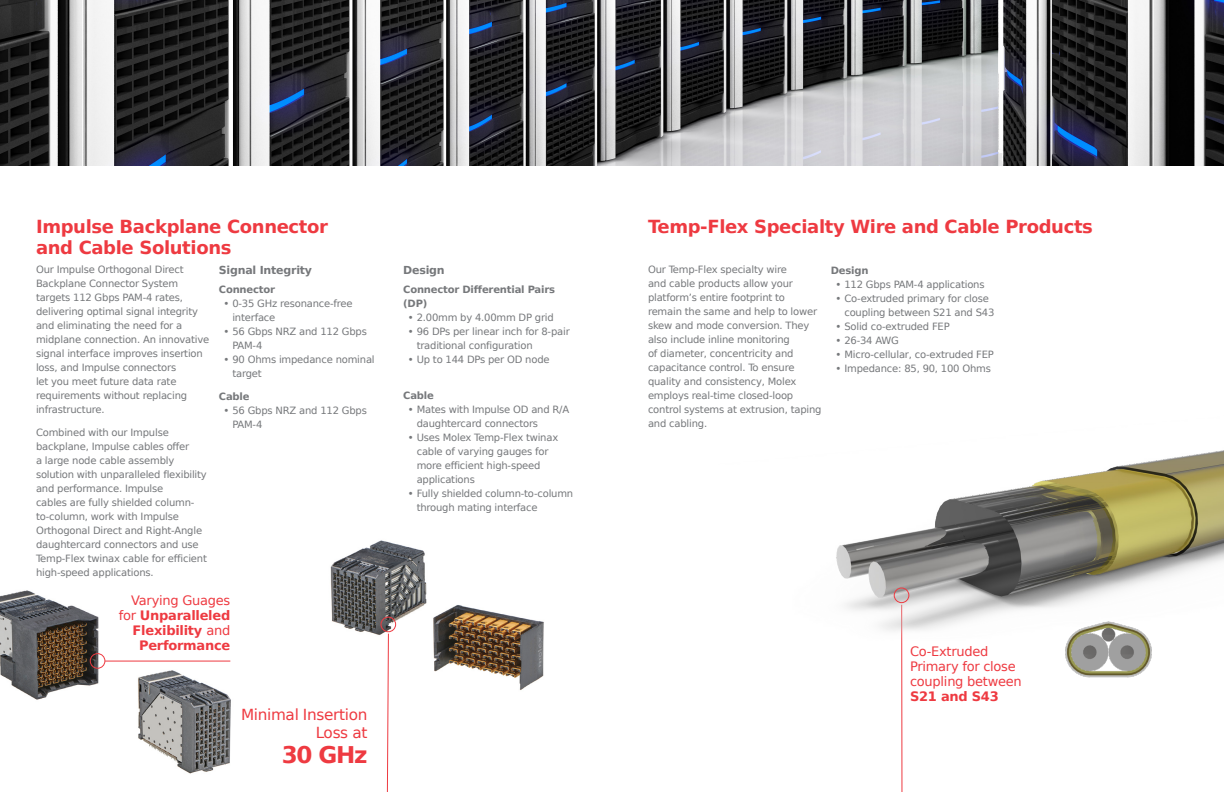
<style>
.page{position:relative;width:1224px;height:792px;background:#fff}
.page>*{position:absolute;margin:0;border:0;box-sizing:border-box;transform-origin:0 0}
.t1{font:700 23px "Bitstream Vera Sans";color:#ee3a41}
.t2{font:700 18px/21px "Bitstream Vera Sans";letter-spacing:-.02em;color:#ee3a41}
.t3{font:15.3px/18px "Bitstream Vera Sans";letter-spacing:-.02em;color:#ee3a41;text-align:right}
.t4{font:700 13px/15px "Bitstream Vera Sans";letter-spacing:-.02em;color:#ee3a41;text-align:right}
.t5{font:13px/15px "Bitstream Vera Sans";letter-spacing:-.02em;color:#ee3a41}
.Body{font:700 11px "Bitstream Vera Sans";letter-spacing:-.02em;color:#76787b}
.Body-2{font:10px/14px "Bitstream Vera Sans";letter-spacing:-.02em;color:#76787b}
.Body-3{font:700 10px/14px "Bitstream Vera Sans";letter-spacing:-.02em;color:#76787b}
.s1{font-weight:400}
.s2{font-weight:700}
</style>
<div class="page">
<img style="left:0;top:0;width:1224px;height:166px">
<img style="left:136px;top:660px;width:95px;height:114px">
<img style="left:0;top:590px;width:136px;height:110px">
<img style="left:330px;top:540px;width:97px;height:95px">
<img style="left:408px;top:593px;width:136px;height:97px">
<div style="left:381px;top:617px;width:15px;height:15px;border:1px solid #ee3a41;border-radius:50%"></div>
<svg style="left:387px;top:633px;width:2px;height:159px"></svg>
<svg style="left:901px;top:687px;width:1px;height:105px"></svg>
<img style="left:836px;top:450px;width:388px;height:237px">
<div style="left:894px;top:588px;width:15px;height:15px;border:1px solid #ee3a41;border-radius:50%"></div>
<img style="left:1060px;top:617px;width:96px;height:63px">
<div style="left:90px;top:654px;width:15px;height:14px;border:1px solid #ee3a41;border-radius:50%"></div>
<hr style="left:105px;top:661px;width:125px;height:1px;background:#ee3a41">
<p class="t2" style="left:36px;top:217px;width:294px">Impulse Backplane Connector and Cable Solutions</p>
<p class="t2" style="left:648px;top:217px;width:446px">Temp-Flex Specialty Wire and Cable Products</p>
<p class="Body-2" style="left:36px;top:263px;width:175px">Our Impulse Orthogonal Direct<br>Backplane Connector System targets 112 Gbps PAM-4 rates, delivering optimal signal integrity and eliminating the need for a midplane connection. An innovative signal interface improves insertion loss, and Impulse connectors<br>let you meet future data rate requirements without replacing infrastructure.</p>
<p class="Body-2" style="left:36px;top:426px;width:172px">Combined with our Impulse backplane, Impulse cables offer<br>a large node cable assembly solution with unparalleled flexibility and performance. Impulse<br>cables are fully shielded column&shy;to-column, work with Impulse<br>Orthogonal Direct and Right-Angle daughtercard connectors and use<br>Temp-Flex twinax cable for efficient high-speed applications.</p>
<p class="Body" style="left:219px;top:264px;width:95px">Signal Integrity</p>
<p class="Body-3" style="left:219px;top:282px;width:58px">Connector</p>
<p class="Body-2" style="left:232px;top:296px;width:122px;text-indent:-9px">• 0-35 GHz resonance-free interface</p>
<p class="Body-2" style="left:232px;top:324px;width:136px;text-indent:-9px">• 56 Gbps NRZ and 112 Gbps<br>PAM-4</p>
<p class="Body-2" style="left:232px;top:352px;width:144px;text-indent:-9px">• 90 Ohms impedance nominal target</p>
<p class="Body-3" style="left:219px;top:389px;width:32px">Cable</p>
<p class="Body-2" style="left:232px;top:403px;width:136px;text-indent:-9px">• 56 Gbps NRZ and 112 Gbps<br>PAM-4</p>
<p class="t4" style="left:119px;top:593px;width:113px"><span class="s1">Varying Guages for</span> Unparalleled<br>Flexibility <span class="s1">and<br></span>Performance</p>
<p class="t3" style="left:241px;top:706px;width:128px">Minimal Insertion<br>Loss at</p>
<p class="t1" style="left:282px;top:742px;width:87px">30 GHz</p>
<p class="Body" style="left:403px;top:264px;width:43px">Design</p>
<p class="Body-3" style="left:403px;top:282px;width:153px">Connector Differential Pairs (DP)</p>
<p class="Body-2" style="left:408px;top:310px;width:148px">• 2.00mm by 4.00mm DP grid</p>
<p class="Body-2" style="left:417px;top:324px;width:155px;text-indent:-9px">• 96 DPs per linear inch for 8-pair traditional configuration</p>
<p class="Body-2" style="left:408px;top:352px;width:143px">• Up to 144 DPs per OD node</p>
<p class="Body-3" style="left:403px;top:389px;width:32px">Cable</p>
<p class="Body-2" style="left:417px;top:403px;width:154px;text-indent:-9px">• Mates with Impulse OD and R/A daughtercard connectors</p>
<p class="Body-2" style="left:417px;top:431px;width:143px;text-indent:-9px">• Uses Molex Temp-Flex twinax cable of varying gauges for more efficient high-speed applications</p>
<p class="Body-2" style="left:417px;top:487px;width:158px;text-indent:-9px">• Fully shielded column-to-column through mating interface</p>
<p class="Body-2" style="left:648px;top:263px;width:175px">Our Temp-Flex specialty wire<br>and cable products allow your platform’s entire footprint to remain the same and help to lower skew and mode conversion. They also include inline monitoring<br>of diameter, concentricity and capacitance control. To ensure quality and consistency, Molex employs real-time closed-loop control systems at extrusion, taping and cabling.</p>
<p class="Body-3" style="left:831px;top:264px;width:39px">Design</p>
<p class="Body-2" style="left:835px;top:278px;width:151px">• 112 Gbps PAM-4 applications</p>
<p class="Body-2" style="left:844px;top:292px;width:152px;text-indent:-9px">• Co-extruded primary for close coupling between S21 and S43</p>
<p class="Body-2" style="left:835px;top:320px;width:116px">• Solid co-extruded FEP</p>
<p class="Body-2" style="left:835px;top:334px;width:65px">• 26-34 AWG</p>
<p class="Body-2" style="left:835px;top:348px;width:160px">• Micro-cellular, co-extruded FEP</p>
<p class="Body-2" style="left:835px;top:362px;width:157px">• Impedance: 85, 90, 100 Ohms</p>
<p class="t5" style="left:910px;top:644px;width:113px">Co-Extruded<br>Primary for close coupling between<br><span class="s2">S21 and S43</span></p>
</div>
